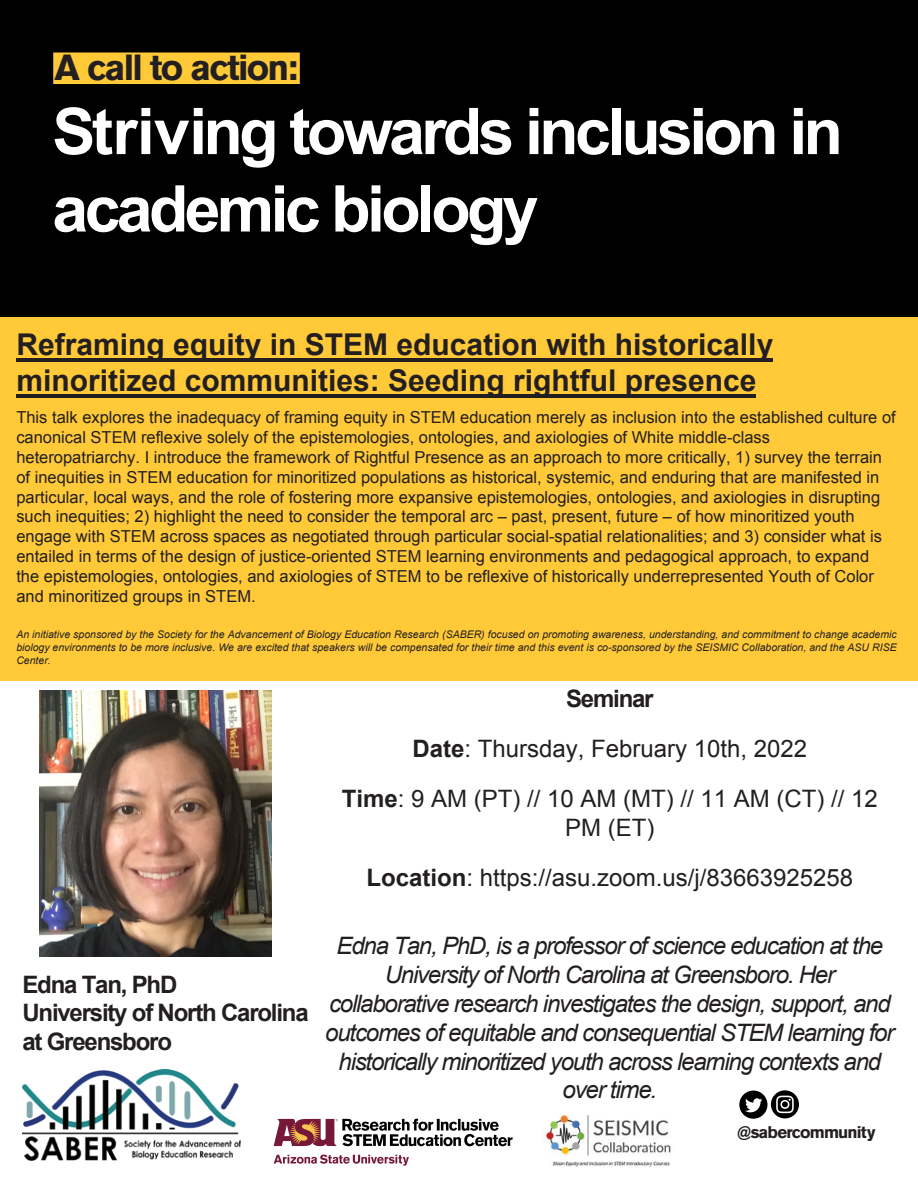
<style>
.page{position:relative;width:918px;height:1188px;background:#fff}
.page>*{position:absolute;margin:0;border:0;box-sizing:border-box;transform-origin:0 0}
.t1{font:700 64.5px/77.4px "Arial";letter-spacing:-.055em;color:#fff}
.t2{font:700 36px "Akzidenz Grotesk Std";letter-spacing:-.05em;color:#231f20}
.t3{font:700 30px/36px "Arial";color:#231f20}
.t4{font:italic 24px/28.8px "Arial";letter-spacing:-.05em;color:#231f20;text-align:center}
.t5{font:24px/50.1px "Arial";color:#231f20;text-align:center}
.t6{font:700 24px/28.8px "Arial";letter-spacing:-.05em;color:#231f20}
.t7{font:24px/50.1px "Arial";color:#231f20;text-align:center}
.t8{font:700 16.8px "Akzidenz Grotesk Std";letter-spacing:-.05em;color:#231f20}
.t9{font:16.5px/19.8px "Arial";color:#231f20}
.t10{font:italic 10.5px/12.6px "Arial";color:#231f20;text-align:justify}
.s1{font-style:inherit}
.s2{font-weight:700}
</style>
<div class="page">
<div style="left:0;top:313px;width:918px;height:367px;background:#ffc938"></div>
<div style="left:0;top:0;width:918px;height:317px;background:#000001"></div>
<div style="left:53px;top:52px;width:247px;height:32px;background:#ffc938"></div>
<img style="left:23px;top:1069px;width:218px;height:92px">
<svg style="left:739px;top:1090px;width:60px;height:29px"></svg>
<img style="left:544px;top:1114px;width:127px;height:53px">
<img style="left:273px;top:1118px;width:240px;height:48px">
<hr style="left:17px;top:394px;width:739px;height:3px;background:#231f20">
<hr style="left:17px;top:358px;width:756px;height:3px;background:#231f20">
<img style="left:39px;top:691px;width:232px;height:266px">
<h2 class="t2" style="left:55px;top:47px;width:245px">A call to action:</h2>
<h1 class="t1" style="left:52px;top:95px;width:792px">Striving towards inclusion in academic biology</h1>
<h3 class="t3" style="left:16px;top:327px;width:759px">Reframing equity in STEM education with historically minoritized communities: Seeding rightful presence</h3>
<p class="t9" style="left:16px;top:408px;width:881px">This talk explores the inadequacy of framing equity in STEM education merely as inclusion into the established culture of canonical STEM reflexive solely of the epistemologies, ontologies<span class="s1">,</span> and axiologies of White middle-class heteropatriarchy. I introduce the framework of Rightful Presence as an approach to more critically, 1) survey the terrain of inequities in STEM education for minoritized population<span class="s1">s</span> as historical, systemic<span class="s1">,</span> and enduring that are manifested in particular, local ways, and the role of fostering more expansive epistemologies, ontologies<span class="s1">,</span> and axiologies in disrupting such inequities; 2) highlight the need to consider the temporal arc – past, present<span class="s1">,</span> future – of how minoritized youth engage with STEM across spaces as negotiated through particular social-spatial relationalities; and 3) consider what is entailed in terms of the design of justice-oriented STEM learning environments and pedagogical approach, to expand the epistemologies, ontologies<span class="s1">,</span> and axiologies of STEM to be reflexive of historically underrepresented <span class="s1">Y</span>outh of Color and minoritized groups in STEM.</p>
<p class="t10" style="left:16px;top:628px;width:882px">An initiative sponsored by the Society for the Advancement <span class="s1">of</span> Biology Education Research (SABER) focused on promoting awareness, understanding, and commitment to change academic biology environments to be more inclusive. We are excited that speakers will be compensated for their time and this event is co-sponsored by <span class="s1">the</span> SEISMIC Collaboration, and the ASU RISE Center.</p>
<h3 class="t5" style="left:342px;top:674px;width:538px"><span class="s2">Seminar<br>Date</span>: Thursday, <span class="s1">February 10th, 2022<br></span><span class="s2">Time</span>: 9 AM (PT) // 10 AM (MT) // 11 AM (CT) // 12</h3>
<h3 class="t7" style="left:366px;top:803px;width:488px"><span class="s1">PM (ET)<br></span><span class="s2">Location</span><span class="s1">:</span> https://asu.zoom.us/j/83663925258</h3>
<p class="t6" style="left:22px;top:971px;width:288px">Edna Tan<span class="s1">, PhD<br></span>University of North Carolina at Greensboro</p>
<p class="t4" style="left:325px;top:932px;width:571px">Edna Tan, PhD, is <span class="s1">a</span> professor of science education at the University of North Carolina at Greensboro. Her collaborative research investigates the design, support<span class="s1">,</span> and outcomes of equitable and consequential STEM learning for historically minoritized youth across learning contexts and over time.</p>
<p class="t8" style="left:737px;top:1122px;width:140px">@sabercommunity</p>
</div>
